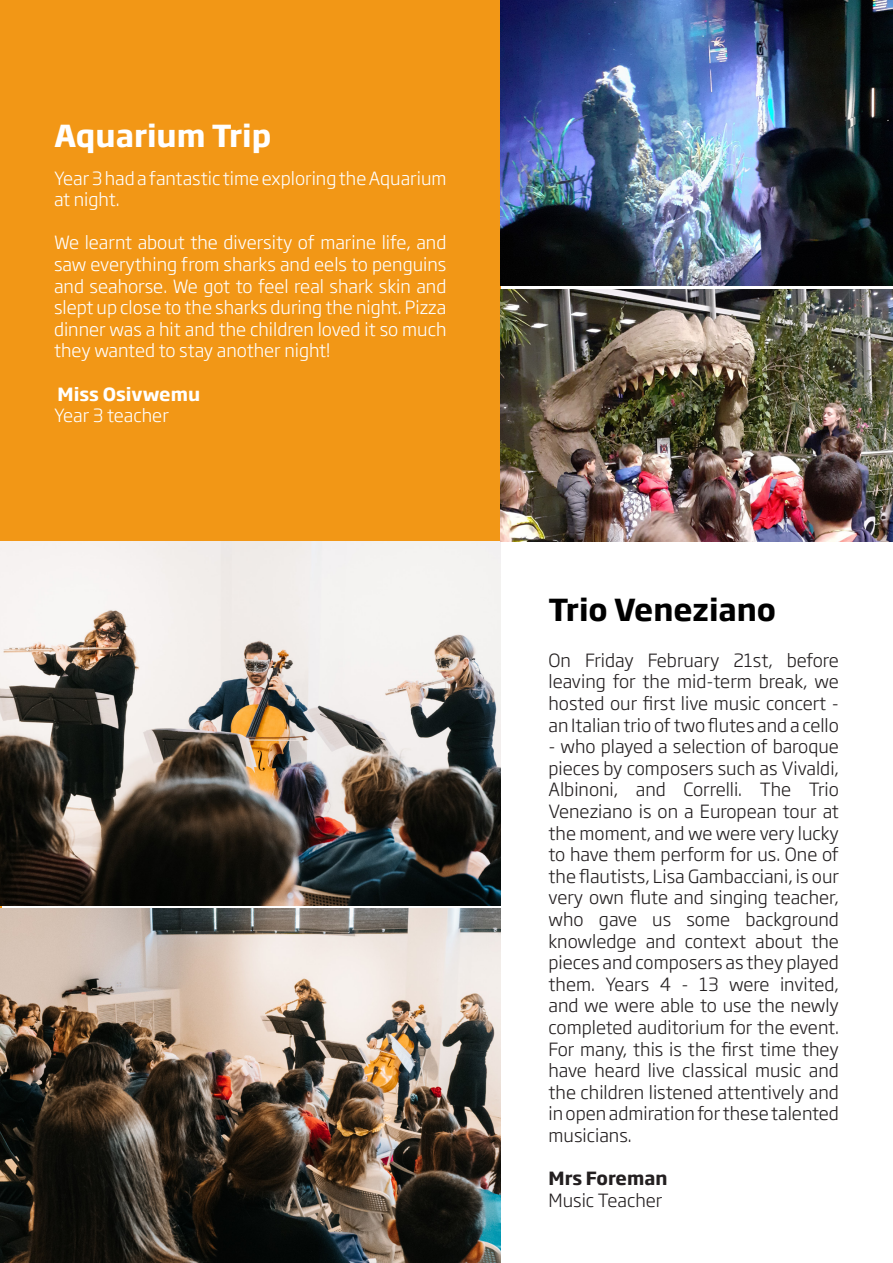
<style>
.page{position:relative;width:893px;height:1263px;background:#fff}
.page>*{position:absolute;margin:0;border:0;box-sizing:border-box;transform-origin:0 0}
.t1{font:700 30px "Soho Gothic Pro";color:#000}
.t2{font:700 30px "Soho Gothic Pro";color:#fff}
.t3{font:300 18px/21.6px "Soho Gothic Pro";color:#231f20;text-align:justify}
.t4{font:300 18px/21.6px "Soho Gothic Pro";color:#fff}
.t5{font:700 18px "Soho Gothic Pro";color:#fff}
.t6{font:700 18px "Soho Gothic Pro";color:#231f20}
</style>
<div class="page">
<hr style="left:0;top:616px;width:1px;height:647px;background:#f29716">
<div style="left:0;top:0;width:500px;height:607px;background:#f29716"></div>
<img style="left:0;top:542px;width:500px;height:364px">
<img style="left:0;top:909px;width:500px;height:354px">
<img style="left:501px;top:0;width:392px;height:286px">
<img style="left:500px;top:289px;width:393px;height:253px">
<p class="t2" style="left:54px;top:112px;width:219px">Aquarium Trip</p>
<p class="t4" style="left:54px;top:166px;width:394px">Year 3 had a fantastic time exploring the Aquarium at night.</p>
<p class="t4" style="left:54px;top:231px;width:394px;text-align:justify">We learnt about the diversity of marine life, and saw everything from sharks and eels to penguins and seahorse. We got to feel real shark skin and slept up close to the sharks during the night. Pizza dinner was a hit and the children loved it so much they wanted to stay another night!</p>
<p class="t5" style="left:58px;top:380px;width:144px">Miss Osivwemu</p>
<p class="t4" style="left:54px;top:404px;width:116px">Year 3 teacher</p>
<p class="t1" style="left:549px;top:586px;width:229px">Trio Veneziano</p>
<p class="t3" style="left:549px;top:648px;width:292px">On Friday February 21st, before leaving for the mid-term break, we hosted our first live music concert - an Italian trio of two flutes and a cello</p>
<p class="t3" style="left:549px;top:735px;width:292px">- who played a selection of baroque pieces by composers such as Vivaldi, Albinoni, and Correlli. The Trio Veneziano is on a European tour at the moment, and we were very lucky to have them perform for us. One of the flautists, Lisa Gambacciani, is our very own flute and singing teacher, who gave us some background knowledge and context about the pieces and composers as they played them. Years 4 - 13 were invited, and we were able to use the newly completed auditorium for the event.<br>For many, this is the first time they have heard live classical music and the children listened attentively and in open admiration for these talented musicians.</p>
<p class="t6" style="left:549px;top:1164px;width:120px">Mrs Foreman</p>
<p class="t3" style="left:549px;top:1188px;width:115px">Music Teacher</p>
</div>
